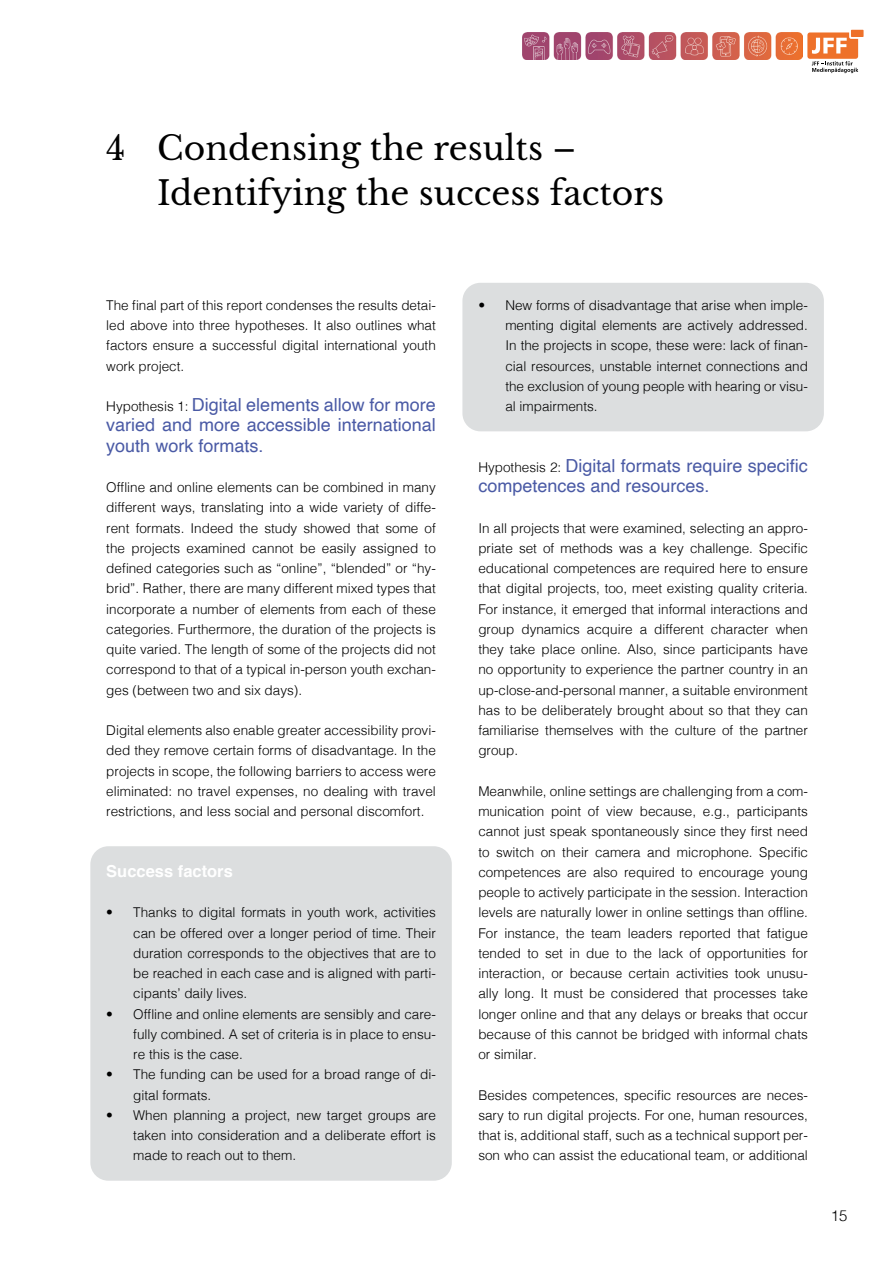
<style>
.page{position:relative;width:893px;height:1263px;background:#fff}
.page>*{position:absolute;margin:0;border:0;box-sizing:border-box;transform-origin:0 0}
.Kapitel{font:33px "Libre Baskerville";color:#000}
.Fließtext{font:18px/20.2px "Helvetica";color:#4a5aa5;text-align:justify}
.Fließtext-2{font:700 16.5px "Helvetica";color:#fff}
.t1{font:300 15px "Helvetica";color:#000}
.Fließtext-3{font:300 13.5px/20.2px "Helvetica";color:#000;text-align:justify}
.s1{font-weight:300;font-size:13.5px;color:#000}
</style>
<div class="page">
<div style="left:851px;top:30px;width:12px;height:7px;background:#ee712a"></div>
<svg style="left:807px;top:32px;width:51px;height:41px"></svg>
<img style="left:523px;top:32px;width:279px;height:27px">
<div style="left:462px;top:283px;width:362px;height:148px;background:#dcdedf;border-radius:18px"></div>
<div style="left:90px;top:846px;width:362px;height:335px;background:#dcdedf;border-radius:18px"></div>
<p class="Kapitel" style="left:106px;top:128px;width:472px">4 Condensing the results –</p>
<p class="Kapitel" style="left:157px;top:173px;width:508px">Identifying the success factors</p>
<p class="Fließtext-3" style="left:106px;top:294px;width:331px">The final part of this report condenses the results detai&shy;led above into three hypotheses. It also outlines what factors ensure a successful digital international youth work project.</p>
<p class="Fließtext" style="left:106px;top:395px;width:331px"><span class="s1">Hypothesis 1:</span> Digital elements allow for more varied and more accessible international youth work formats.</p>
<p class="Fließtext-3" style="left:106px;top:476px;width:331px">Offline and online elements can be combined in many different ways, translating into a wide variety of diffe&shy;rent formats. Indeed the study showed that some of the projects examined cannot be easily assigned to defined categories such as “online”, “blended” or “hy&shy;brid”. Rather, there are many different mixed types that incorporate a number of elements from each of these categories. Furthermore, the duration of the projects is quite varied. The length of some of the projects did not correspond to that of a typical in-person youth exchan&shy;ges (between two and six days).</p>
<p class="Fließtext-3" style="left:106px;top:719px;width:331px">Digital elements also enable greater accessibility provi&shy;ded they remove certain forms of disadvantage. In the projects in scope, the following barriers to access were eliminated: no travel expenses, no dealing with travel restrictions, and less social and personal discomfort.</p>
<p class="Fließtext-2" style="left:106px;top:858px;width:128px">Success factors</p>
<p class="Fließtext-3" style="left:133px;top:901px;width:304px;text-indent:-27px">• Thanks to digital formats in youth work, activities can be offered over a longer period of time. Their duration corresponds to the objectives that are to be reached in each case and is aligned with parti&shy;cipants’ daily lives.</p>
<p class="Fließtext-3" style="left:133px;top:1003px;width:304px;text-indent:-27px">• Offline and online elements are sensibly and care&shy;fully combined. A set of criteria is in place to ensu&shy;re this is the case.</p>
<p class="Fließtext-3" style="left:133px;top:1063px;width:304px;text-indent:-27px">• The funding can be used for a broad range of di&shy;gital formats.</p>
<p class="Fließtext-3" style="left:133px;top:1104px;width:304px;text-indent:-27px">• When planning a project, new target groups are taken into consideration and a deliberate effort is made to reach out to them.</p>
<p class="Fließtext-3" style="left:505px;top:294px;width:304px;text-indent:-27px">• New forms of disadvantage that arise when imple&shy;menting digital elements are actively addressed.<br>In the projects in scope, these were: lack of finan&shy;cial resources, unstable internet connections and the exclusion of young people with hearing or visu&shy;al impairments.</p>
<p class="Fließtext" style="left:478px;top:456px;width:331px"><span class="s1">Hypothesis 2:</span> Digital formats require specific competences and resources.</p>
<p class="Fließtext-3" style="left:478px;top:517px;width:331px">In all projects that were examined, selecting an appro&shy;priate set of methods was a key challenge. Specific educational competences are required here to ensure that digital projects, too, meet existing quality criteria.<br>For instance, it emerged that informal interactions and group dynamics acquire a different character when they take place online. Also, since participants have no opportunity to experience the partner country in an up-close-and-personal manner, a suitable environment has to be deliberately brought about so that they can familiarise themselves with the culture of the partner group.</p>
<p class="Fließtext-3" style="left:478px;top:780px;width:331px">Meanwhile, online settings are challenging from a com&shy;munication point of view because, e.g., participants cannot just speak spontaneously since they first need to switch on their camera and microphone. Specific competences are also required to encourage young people to actively participate in the session. Interaction levels are naturally lower in online settings than offline.<br>For instance, the team leaders reported that fatigue tended to set in due to the lack of opportunities for interaction, or because certain activities took unusu&shy;ally long. It must be considered that processes take longer online and that any delays or breaks that occur because of this cannot be bridged with informal chats or similar.</p>
<p class="Fließtext-3" style="left:478px;top:1084px;width:331px">Besides competences, specific resources are neces&shy;sary to run digital projects. For one, human resources, that is, additional staff, such as a technical support per&shy;son who can assist the educational team, or additional</p>
<p class="t1" style="left:831px;top:1203px;width:18px">15</p>
</div>
